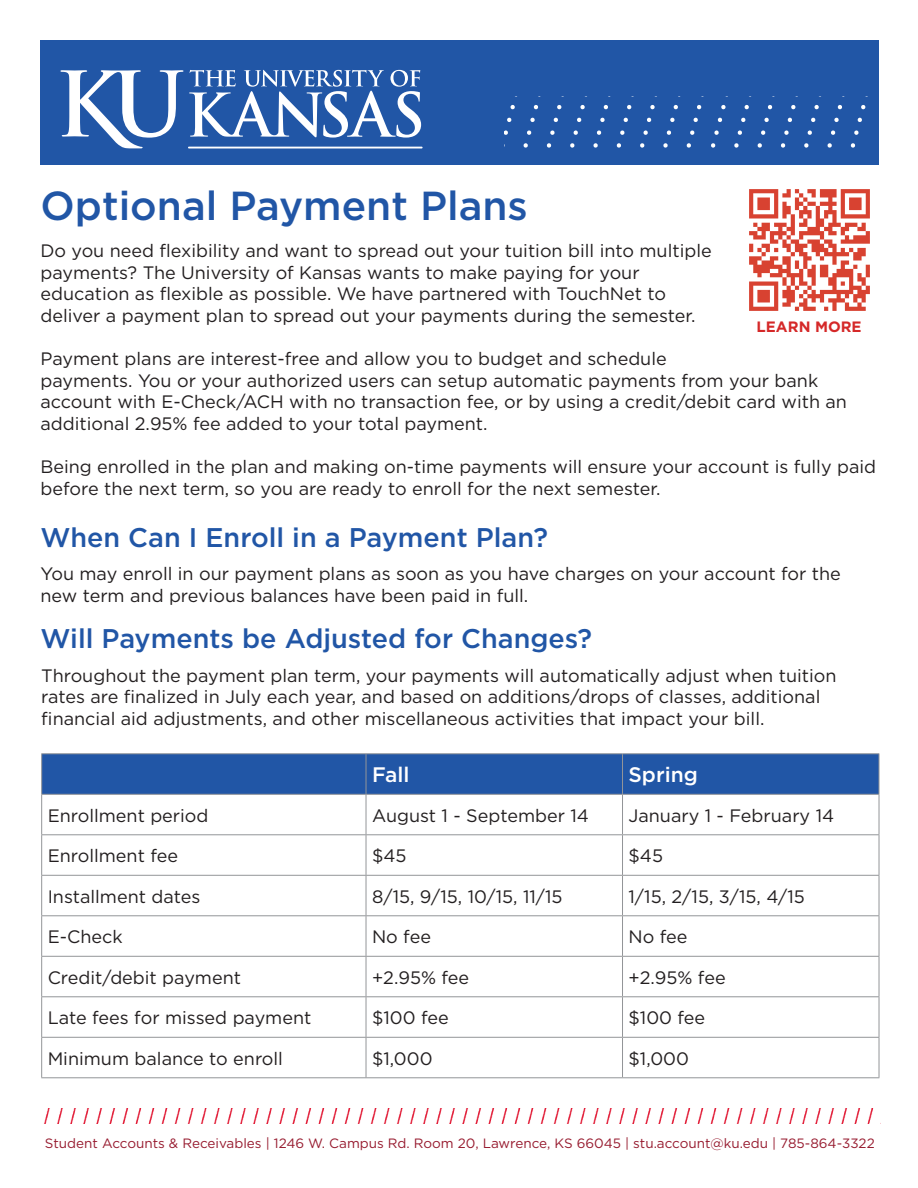
<style>
.page{position:relative;width:918px;height:1188px;background:#fff}
.page>*{position:absolute;margin:0;border:0;box-sizing:border-box;transform-origin:0 0}
.t1{font:500 40.5px "Gotham";color:#2156a6}
.t2{font:500 27px "Gotham";color:#2156a6}
.t3{font:500 21px "Gotham";color:#fff}
.t4{font:18px/21.6px "Gotham";color:#231f20}
.t5{font:700 15px "Gotham";color:#d52828}
.t6{font:13.5px "Gotham";color:#971b2f}
</style>
<div class="page">
<div style="left:40px;top:40px;width:839px;height:125px;background:#2156a6"></div>
<svg style="left:60px;top:70px;width:123px;height:78px"></svg>
<svg style="left:189px;top:70px;width:232px;height:68px"></svg>
<hr style="left:188px;top:147px;width:235px;height:1px;background:#fff">
<svg style="left:504px;top:96px;width:364px;height:52px"></svg>
<div style="left:42px;top:754px;width:837px;height:40px;background:#2156a6"></div>
<hr style="left:41px;top:753px;width:325px;height:1px;background:#939598">
<hr style="left:41px;top:754px;width:1px;height:40px;background:#939598">
<hr style="left:366px;top:753px;width:257px;height:1px;background:#939598">
<hr style="left:366px;top:754px;width:1px;height:40px;background:#939598">
<hr style="left:623px;top:753px;width:256px;height:1px;background:#939598">
<hr style="left:622px;top:754px;width:1px;height:40px;background:#939598">
<hr style="left:879px;top:754px;width:1px;height:40px;background:#939598">
<hr style="left:41px;top:794px;width:325px;height:1px;background:#939598">
<hr style="left:366px;top:794px;width:257px;height:1px;background:#939598">
<hr style="left:623px;top:794px;width:256px;height:1px;background:#939598">
<hr style="left:41px;top:795px;width:1px;height:39px;background:#939598">
<hr style="left:366px;top:795px;width:1px;height:39px;background:#939598">
<hr style="left:622px;top:795px;width:1px;height:39px;background:#939598">
<hr style="left:879px;top:795px;width:1px;height:39px;background:#939598">
<hr style="left:41px;top:834px;width:325px;height:1px;background:#939598">
<hr style="left:41px;top:835px;width:1px;height:40px;background:#939598">
<hr style="left:366px;top:834px;width:257px;height:1px;background:#939598">
<hr style="left:366px;top:835px;width:1px;height:40px;background:#939598">
<hr style="left:623px;top:834px;width:256px;height:1px;background:#939598">
<hr style="left:622px;top:835px;width:1px;height:40px;background:#939598">
<hr style="left:879px;top:835px;width:1px;height:40px;background:#939598">
<hr style="left:41px;top:875px;width:325px;height:1px;background:#939598">
<hr style="left:41px;top:876px;width:1px;height:39px;background:#939598">
<hr style="left:366px;top:875px;width:257px;height:1px;background:#939598">
<hr style="left:366px;top:876px;width:1px;height:39px;background:#939598">
<hr style="left:623px;top:875px;width:256px;height:1px;background:#939598">
<hr style="left:622px;top:876px;width:1px;height:39px;background:#939598">
<hr style="left:879px;top:876px;width:1px;height:39px;background:#939598">
<hr style="left:41px;top:915px;width:325px;height:1px;background:#939598">
<hr style="left:41px;top:916px;width:1px;height:40px;background:#939598">
<hr style="left:366px;top:915px;width:257px;height:1px;background:#939598">
<hr style="left:366px;top:916px;width:1px;height:40px;background:#939598">
<hr style="left:623px;top:915px;width:256px;height:1px;background:#939598">
<hr style="left:622px;top:916px;width:1px;height:40px;background:#939598">
<hr style="left:879px;top:916px;width:1px;height:40px;background:#939598">
<hr style="left:41px;top:956px;width:325px;height:1px;background:#939598">
<hr style="left:41px;top:957px;width:1px;height:39px;background:#939598">
<hr style="left:366px;top:956px;width:257px;height:1px;background:#939598">
<hr style="left:366px;top:957px;width:1px;height:39px;background:#939598">
<hr style="left:623px;top:956px;width:256px;height:1px;background:#939598">
<hr style="left:622px;top:957px;width:1px;height:39px;background:#939598">
<hr style="left:879px;top:957px;width:1px;height:39px;background:#939598">
<hr style="left:41px;top:996px;width:325px;height:1px;background:#939598">
<hr style="left:41px;top:997px;width:1px;height:40px;background:#939598">
<hr style="left:366px;top:996px;width:257px;height:1px;background:#939598">
<hr style="left:366px;top:997px;width:1px;height:40px;background:#939598">
<hr style="left:623px;top:996px;width:256px;height:1px;background:#939598">
<hr style="left:622px;top:997px;width:1px;height:40px;background:#939598">
<hr style="left:879px;top:997px;width:1px;height:40px;background:#939598">
<hr style="left:41px;top:1037px;width:325px;height:1px;background:#939598">
<hr style="left:41px;top:1038px;width:1px;height:39px;background:#939598">
<hr style="left:366px;top:1037px;width:257px;height:1px;background:#939598">
<hr style="left:366px;top:1038px;width:1px;height:39px;background:#939598">
<hr style="left:623px;top:1037px;width:256px;height:1px;background:#939598">
<hr style="left:622px;top:1038px;width:1px;height:39px;background:#939598">
<hr style="left:879px;top:1038px;width:1px;height:39px;background:#939598">
<hr style="left:41px;top:1077px;width:325px;height:1px;background:#939598">
<hr style="left:366px;top:1077px;width:257px;height:1px;background:#939598">
<hr style="left:623px;top:1077px;width:256px;height:1px;background:#939598">
<img style="left:44px;top:1109px;width:829px;height:15px">
<img style="left:749px;top:189px;width:121px;height:122px">
<h1 class="t1" style="left:40px;top:179px;width:489px">Optional Payment Plans</h1>
<p class="t4" style="left:40px;top:240px;width:673px">Do you need flexibility and want to spread out your tuition bill into multiple payments? The University of Kansas wants to make paying for your education as flexible as possible. We have partnered with TouchNet to deliver a payment plan to spread out your payments during the semester.</p>
<p class="t4" style="left:40px;top:348px;width:808px">Payment plans are interest-free and allow you to budget and schedule<br>payments. You or your authorized users can setup automatic payments from your bank account with E-Check/ACH with no transaction fee, or by using a credit/debit card with an additional 2.95% fee added to your total payment.</p>
<p class="t4" style="left:40px;top:456px;width:837px">Being enrolled in the plan and making on-time payments will ensure your account is fully paid before the next term, so you are ready to enroll for the next semester.</p>
<p class="t5" style="left:757px;top:317px;width:107px">LEARN MORE</p>
<h2 class="t2" style="left:40px;top:520px;width:509px">When Can I Enroll in a Payment Plan?</h2>
<p class="t4" style="left:41px;top:563px;width:802px">You may enroll in our payment plans as soon as you have charges on your account for the new term and previous balances have been paid in full.</p>
<h2 class="t2" style="left:41px;top:621px;width:553px">Will Payments be Adjusted for Changes?</h2>
<p class="t4" style="left:41px;top:664px;width:797px">Throughout the payment plan term, your payments will automatically adjust when tuition rates are finalized in July each year, and based on additions/drops of classes, additional financial aid adjustments, and other miscellaneous activities that impact your bill.</p>
<p class="t3" style="left:372px;top:761px;width:39px">Fall</p>
<p class="t3" style="left:629px;top:761px;width:71px">Spring</p>
<p class="t4" style="left:48px;top:804px;width:162px">Enrollment period</p>
<p class="t4" style="left:372px;top:804px;width:218px">August 1 - September 14</p>
<p class="t4" style="left:629px;top:804px;width:207px">January 1 - February 14</p>
<p class="t4" style="left:48px;top:845px;width:132px">Enrollment fee</p>
<p class="t4" style="left:372px;top:845px;width:36px">$45</p>
<p class="t4" style="left:629px;top:845px;width:36px">$45</p>
<p class="t4" style="left:48px;top:885px;width:154px">Installment dates</p>
<p class="t4" style="left:372px;top:885px;width:192px">8/15, 9/15, 10/15, 11/15</p>
<p class="t4" style="left:629px;top:885px;width:178px">1/15, 2/15, 3/15, 4/15</p>
<p class="t4" style="left:48px;top:926px;width:76px">E-Check</p>
<p class="t4" style="left:372px;top:926px;width:60px">No fee</p>
<p class="t4" style="left:629px;top:926px;width:60px">No fee</p>
<p class="t4" style="left:48px;top:966px;width:195px">Credit/debit payment</p>
<p class="t4" style="left:372px;top:966px;width:99px">+2.95% fee</p>
<p class="t4" style="left:629px;top:966px;width:99px">+2.95% fee</p>
<p class="t4" style="left:48px;top:1007px;width:265px">Late fees for missed payment</p>
<p class="t4" style="left:372px;top:1007px;width:78px">$100 fee</p>
<p class="t4" style="left:629px;top:1007px;width:78px">$100 fee</p>
<p class="t4" style="left:48px;top:1047px;width:237px">Minimum balance to enroll</p>
<p class="t4" style="left:372px;top:1047px;width:62px">$1,000</p>
<p class="t4" style="left:629px;top:1047px;width:62px">$1,000</p>
<p class="t6" style="left:45px;top:1135px;width:831px">Student Accounts &amp; Receivables | 1246 W. Campus Rd. Room 20, Lawrence, KS 66045 | stu.account@ku.edu | 785-864-3322</p>
</div>
